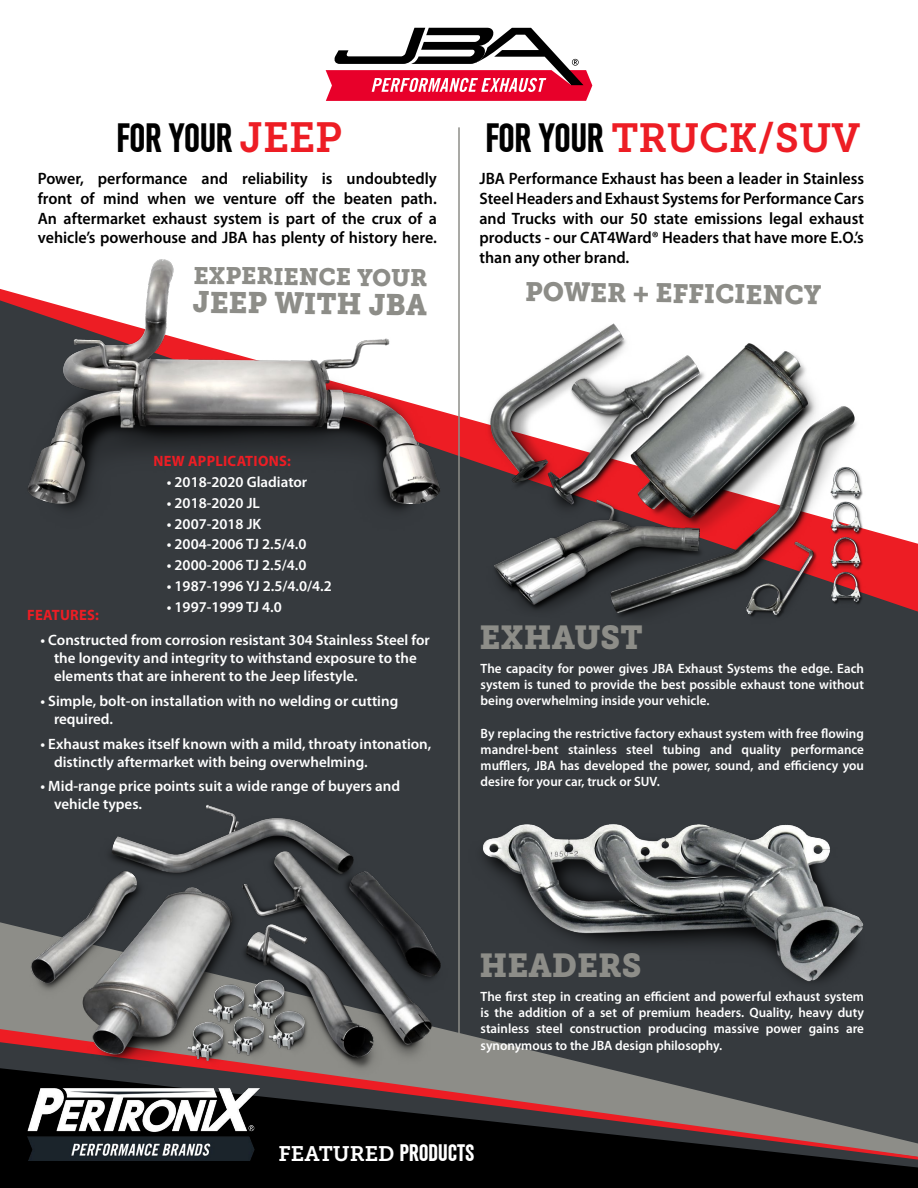
<style>
.page{position:relative;width:918px;height:1188px;background:#fff}
.page>*{position:absolute;margin:0;border:0;box-sizing:border-box;transform-origin:0 0}
.t1{font:40.5px "Museo Slab 700";color:#ed1d24}
.t2{font:700 36px "Simple Type";color:#000}
.t3{font:33px "Museo Slab 900";color:#8d8d88}
.t4{font:29.7px "Museo Slab 900";color:#8d8d88}
.t5{font:26.55px "Museo Slab 900";color:#8d8d88}
.t6{font:23.85px "Museo Slab 900";color:#8d8d88}
.t7{font:21px "Museo Slab 700";color:#fff}
.t8{font:600 16.5px/19.8px "Myriad Pro";color:#000;text-align:justify}
.t9{font:600 15px/18px "Myriad Pro";color:#fff}
.t10{font:700 15px "Myriad Pro";letter-spacing:.02em;color:#ed1d24}
.t11{font:600 13.5px/16.2px "Myriad Pro";color:#fff;text-align:justify}
.s1{font-family:"Museo Slab 700";font-weight:400;font-size:42px;color:#ed1d24}
.s2{font-family:"Simple Type";font-weight:700;font-size:36px;color:#000}
.s3{font-family:"Simple Type";font-weight:700}
</style>
<div class="page">
<div style="left:0;top:612px;width:918px;height:310px;background:#363a3e"></div>
<svg style="left:0;top:922px;width:918px;height:105px;background:#474a4d"></svg>
<svg style="left:0;top:289px;width:918px;height:323px;fill:#363a3e"></svg>
<img style="left:6px;top:259px;width:461px;height:275px">
<svg style="left:326px;top:28px;width:266px;height:73px"></svg>
<hr style="left:458px;top:127px;width:2px;height:945px;background:#8d8d88">
<img style="left:446px;top:789px;width:453px;height:226px">
<img style="left:481px;top:321px;width:395px;height:304px">
<div style="left:0;top:1169px;width:918px;height:19px;background:#000"></div>
<div style="left:0;top:1161px;width:918px;height:8px;background:#000"></div>
<svg style="left:0;top:1027px;width:918px;height:134px;background:#433b3c"></svg>
<img style="left:24px;top:1085px;width:240px;height:76px">
<img style="left:17px;top:795px;width:438px;height:282px">
<h2 class="t2" style="left:117px;top:115px;width:227px">FOR YOUR <span class="s1">JEEP</span></h2>
<h1 class="t1" style="left:486px;top:115px;width:376px"><span class="s2">FOR YOUR</span> TRUCK/SUV</h1>
<p class="t8" style="left:38px;top:168px;width:401px">Power, performance and reliability is undoubtedly front of mind when we venture off the beaten path.<br>An aftermarket exhaust system is part of the crux of a vehicle’s powerhouse and JBA has plenty of history here.</p>
<p class="t8" style="left:480px;top:168px;width:386px">JBA Performance Exhaust has been a leader in Stainless Steel Headers and Exhaust Systems for Performance Cars and Trucks with our 50 state emissions legal exhaust products - our CAT4Ward® Headers that have more E.O.’s than any other brand.</p>
<h3 class="t6" style="left:194px;top:261px;width:236px;rotate:1deg">EXPERIENCE YOUR</h3>
<h3 class="t4" style="left:193px;top:284px;width:235px;rotate:1deg">JEEP WITH JBA</h3>
<h3 class="t5" style="left:526px;top:275px;width:297px;rotate:1deg">POWER + EFFICIENCY</h3>
<p class="t10" style="left:153px;top:451px;width:139px">NEW APPLICATIONS:</p>
<p class="t9" style="left:167px;top:473px;width:142px">• 2018-2020 Gladiator</p>
<p class="t9" style="left:167px;top:493px;width:95px">• 2018-2020 JL</p>
<p class="t9" style="left:167px;top:514px;width:96px">• 2007-2018 JK</p>
<p class="t9" style="left:167px;top:535px;width:141px">• 2004-2006 TJ 2.5/4.0</p>
<p class="t9" style="left:167px;top:556px;width:141px">• 2000-2006 TJ 2.5/4.0</p>
<p class="t9" style="left:167px;top:577px;width:166px">• 1987-1996 YJ 2.5/4.0/4.2</p>
<p class="t9" style="left:167px;top:597px;width:117px">• 1997-1999 TJ 4.0</p>
<p class="t10" style="left:27px;top:606px;width:73px">FEATURES:</p>
<p class="t9" style="left:54px;top:631px;width:377px;text-indent:-14px">• Constructed from corrosion resistant 304 Stainless Steel for the longevity and integrity to withstand exposure to the elements that are inherent to the Jeep lifestyle.</p>
<p class="t9" style="left:54px;top:691px;width:346px;text-indent:-14px">• Simple, bolt-on installation with no welding or cutting required.</p>
<p class="t9" style="left:54px;top:734px;width:379px;text-indent:-14px">• Exhaust makes itself known with a mild, throaty intonation, distinctly aftermarket with being overwhelming.</p>
<p class="t9" style="left:54px;top:777px;width:348px;text-indent:-14px">• Mid-range price points suit a wide range of buyers and vehicle types.</p>
<h3 class="t3" style="left:480px;top:618px;width:165px">EXHAUST</h3>
<p class="t11" style="left:481px;top:660px;width:385px">The capacity for power gives JBA Exhaust Systems the edge. Each system is tuned to provide the best possible exhaust tone without being overwhelming inside your vehicle.</p>
<p class="t11" style="left:481px;top:725px;width:385px">By replacing the restrictive factory exhaust system with free flowing mandrel-bent stainless steel tubing and quality performance mufflers, JBA has developed the power, sound, and efficiency you desire for your car, truck or SUV.</p>
<h3 class="t3" style="left:480px;top:946px;width:164px">HEADERS</h3>
<p class="t11" style="left:481px;top:988px;width:385px">The first step in creating an efficient and powerful exhaust system is the addition of a set of premium headers. Quality, heavy duty stainless steel construction producing massive power gains are synonymous to the JBA design philosophy.</p>
<h3 class="t7" style="left:279px;top:1142px;width:197px">FEATURED <span class="s3">PRODUCTS</span></h3>
</div>
